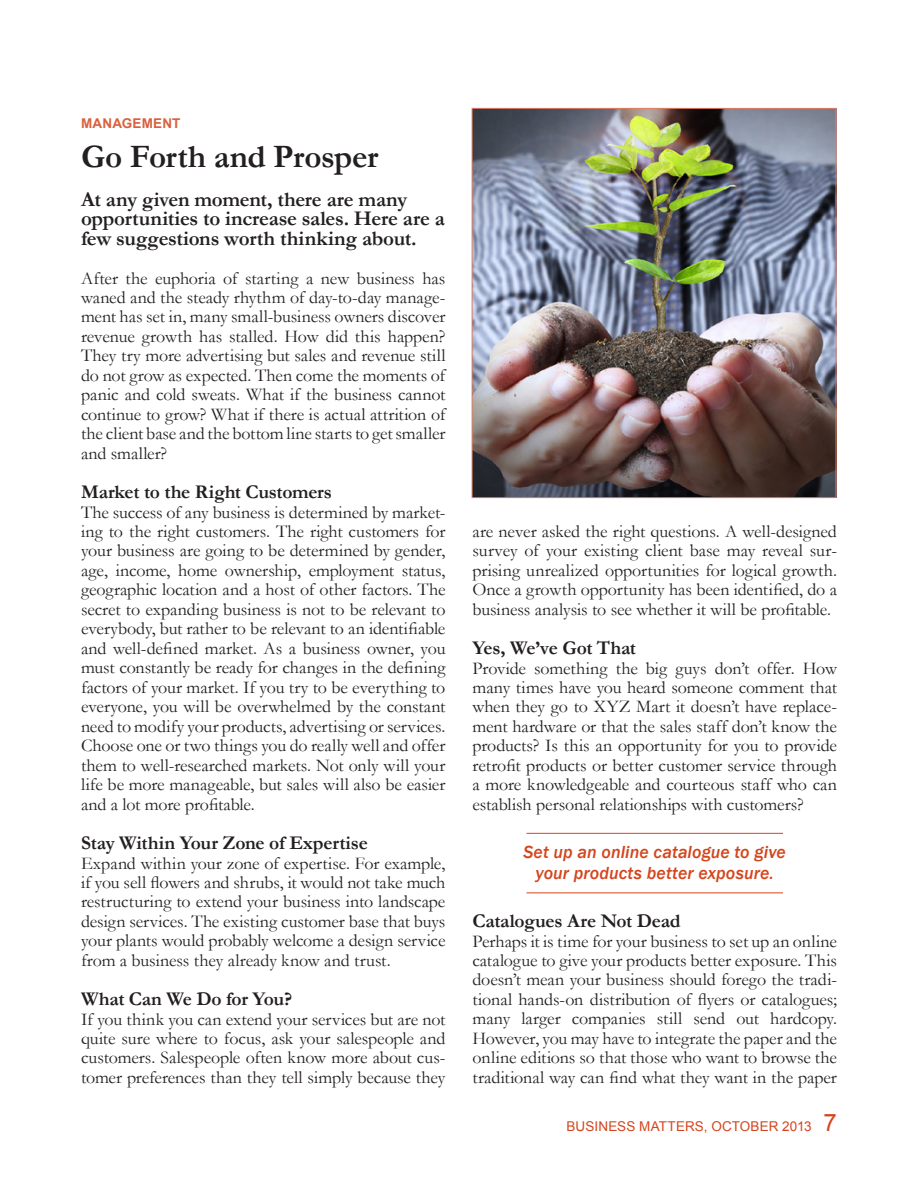
<style>
.page{position:relative;width:918px;height:1188px;background:#fff}
.page>*{position:absolute;margin:0;border:0;box-sizing:border-box;transform-origin:0 0}
.t1{font:700 33px "Garamond";letter-spacing:-.01em;color:#231f20}
.t2{font:700 21px/19.5px "Garamond";letter-spacing:-.01em;color:#231f20}
.t3{font:700 19.5px "Garamond";letter-spacing:-.015em;color:#231f20}
.t4{font:18px/19.5px "Garamond";letter-spacing:-.005em;color:#231f20;text-align:justify}
.t5{font:italic 500 18px/21px "Franklin Gothic";letter-spacing:.005em;color:#d4451d;text-align:center}
.t6{font:13.5px "Arial";letter-spacing:.005em;color:#d4451d}
.t7{font:700 13.5px "Arial";letter-spacing:.015em;color:#da613f}
.s1{font-size:24px}
</style>
<div class="page">
<hr style="left:526px;top:833px;width:257px;height:1px;background:#d4451d">
<hr style="left:526px;top:892px;width:257px;height:1px;background:#d4451d">
<img style="left:474px;top:110px;width:360px;height:386px">
<div style="left:472px;top:108px;width:364px;height:390px;border:1px solid #e17d61"></div>
<p class="t7" style="left:81px;top:114px;width:100px">MANAGEMENT</p>
<h1 class="t1" style="left:81px;top:134px;width:299px">Go Forth and Prosper</h1>
<p class="t2" style="left:81px;top:189px;width:365px">At any given moment, there are many opportunities to increase sales. Here are a few suggestions worth thinking about.</p>
<p class="t4" style="left:81px;top:268px;width:366px">After the euphoria of starting a new business has waned and the steady rhythm of day-to-day manage&shy;ment has set in, many small-business owners discover revenue growth has stalled. How did this happen?<br>They try more advertising but sales and revenue still do not grow as expected. Then come the moments of panic and cold sweats. What if the business cannot continue to grow? What if there is actual attrition of the client base and the bottom line starts to get smaller and smaller?</p>
<p class="t3" style="left:81px;top:479px;width:252px">Market to the Right Customers</p>
<p class="t4" style="left:81px;top:502px;width:366px">The success of any business is determined by market&shy;ing to the right customers. The right customers for your business are going to be determined by gender, age, income, home ownership, employment status, geographic location and a host of other factors. The secret to expanding business is not to be relevant to everybody, but rather to be relevant to an identifiable and well-defined market. As a business owner, you must constantly be ready for changes in the defining factors of your market. If you try to be everything to everyone, you will be overwhelmed by the constant need to modify your products, advertising or services.<br>Choose one or two things you do really well and offer them to well-researched markets. Not only will your life be more manageable, but sales will also be easier and a lot more profitable.</p>
<p class="t3" style="left:81px;top:830px;width:288px">Stay Within Your Zone of Expertise</p>
<p class="t4" style="left:81px;top:853px;width:366px">Expand within your zone of expertise. For example, if you sell flowers and shrubs, it would not take much restructuring to extend your business into landscape design services. The existing customer base that buys your plants would probably welcome a design service from a business they already know and trust.</p>
<p class="t3" style="left:81px;top:986px;width:213px">What Can We Do for You?</p>
<p class="t4" style="left:81px;top:1009px;width:366px">If you think you can extend your services but are not quite sure where to focus, ask your salespeople and customers. Salespeople often know more about cus&shy;tomer preferences than they tell simply because they</p>
<p class="t4" style="left:472px;top:521px;width:366px">are never asked the right questions. A well-designed survey of your existing client base may reveal sur&shy;prising unrealized opportunities for logical growth.<br>Once a growth opportunity has been identified, do a business analysis to see whether it will be profitable.</p>
<p class="t3" style="left:472px;top:635px;width:165px">Yes, We’ve Got That</p>
<p class="t4" style="left:472px;top:658px;width:366px">Provide something the big guys don’t offer. How many times have you heard someone comment that when they go to XYZ Mart it doesn’t have replace&shy;ment hardware or that the sales staff don’t know the products? Is this an opportunity for you to provide retrofit products or better customer service through a more knowledgeable and courteous staff who can establish personal relationships with customers?</p>
<p class="t5" style="left:524px;top:842px;width:264px">Set up an online catalogue to give your products better exposure.</p>
<p class="t3" style="left:472px;top:908px;width:210px">Catalogues Are Not Dead</p>
<p class="t4" style="left:472px;top:931px;width:366px">Perhaps it is time for your business to set up an online catalogue to give your products better exposure. This doesn’t mean your business should forego the tradi&shy;tional hands-on distribution of flyers or catalogues; many larger companies still send out hardcopy.<br>However, you may have to integrate the paper and the online editions so that those who want to browse the traditional way can find what they want in the paper</p>
<p class="t6" style="left:567px;top:1117px;width:195px">BUSINESS MATTERS, OCTOBER</p>
<p class="t6" style="left:782px;top:1117px;width:56px">2013 <span class="s1">7</span></p>
</div>
